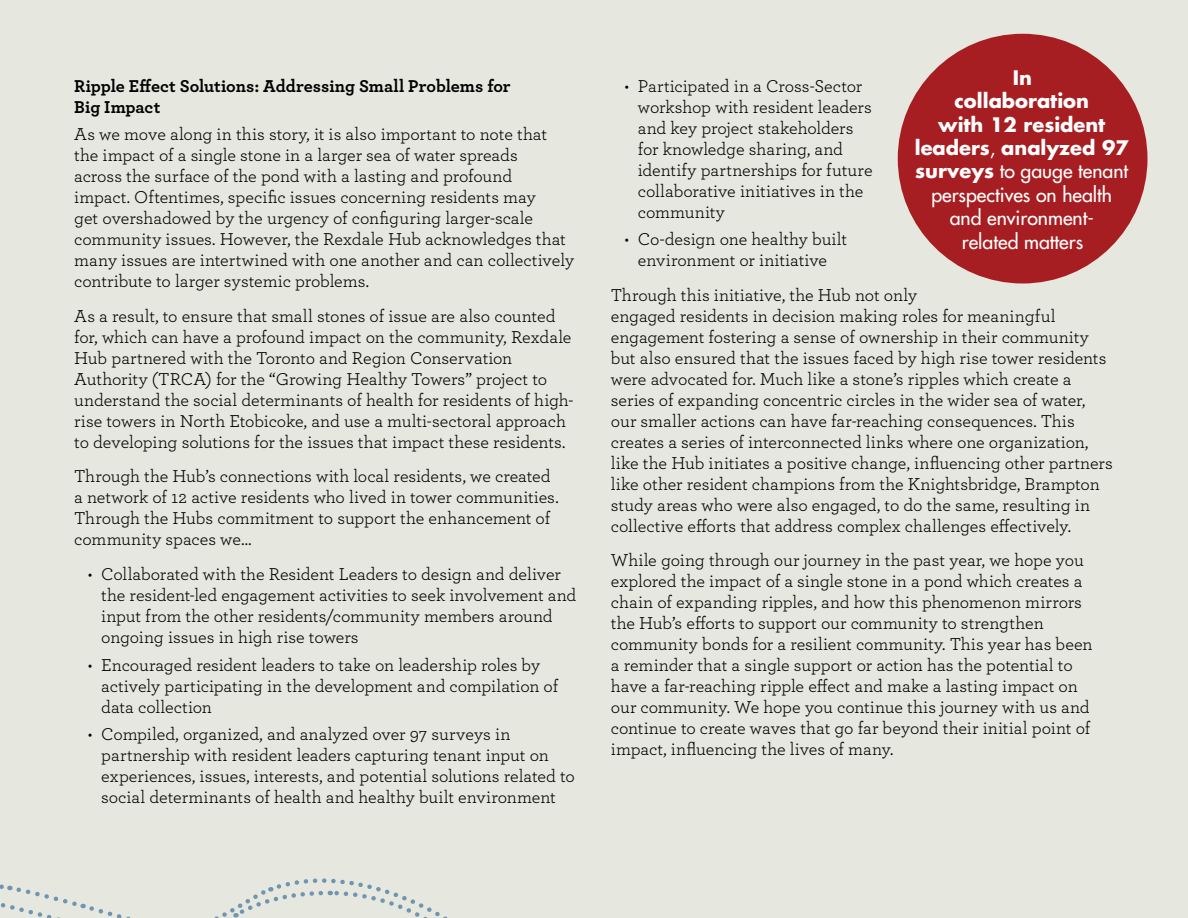
<style>
.page{position:relative;width:1188px;height:918px;background:#e6e7de}
.page>*{position:absolute;margin:0;border:0;box-sizing:border-box;transform-origin:0 0}
.Timeline{font:500 19.5px/23.4px "Futura Std";color:#fff;text-align:center}
.text{font:18px/21px "Archer";letter-spacing:-.005em;color:#000}
.text_bold_subhead{font:700 18px/21px "Archer";letter-spacing:-.005em;color:#000}
.s1{font-weight:700}
</style>
<div class="page">
<div style="left:898px;top:34px;width:250px;height:250px;background:#a71e22;border-radius:50%"></div>
<svg style="left:0;top:878px;width:448px;height:40px"></svg>
<p class="text_bold_subhead" style="left:74px;top:74px;width:438px">Ripple Effect Solutions: Addressing Small Problems for<br>Big Impact</p>
<p class="text" style="left:74px;top:123px;width:501px">As we move along in this story, it is also important to note that the impact of a single stone in a larger sea of water spreads<br>across the surface of the pond with a lasting and profound<br>impact. Oftentimes, specific issues concerning residents may<br>get overshadowed by the urgency of configuring larger-scale community issues. However, the Rexdale Hub acknowledges that many issues are intertwined with one another and can collectively contribute to larger systemic problems.</p>
<p class="text" style="left:74px;top:305px;width:501px">As a result, to ensure that small stones of issue are also counted for, which can have a profound impact on the community, Rexdale Hub partnered with the Toronto and Region Conservation Authority (TRCA) for the “Growing Healthy Towers” project to understand the social determinants of health for residents of high&shy;rise towers in North Etobicoke, and use a multi-sectoral approach to developing solutions for the issues that impact these residents.</p>
<p class="text" style="left:74px;top:465px;width:486px">Through the Hub’s connections with local residents, we created a network of 12 active residents who lived in tower communities.<br>Through the Hubs commitment to support the enhancement of community spaces we…</p>
<p class="text" style="left:101px;top:563px;width:477px;text-indent:-14px">• Collaborated with the Resident Leaders to design and deliver the resident-led engagement activities to seek involvement and input from the other residents/community members around ongoing issues in high rise towers</p>
<p class="text" style="left:101px;top:653px;width:459px;text-indent:-14px">• Encouraged resident leaders to take on leadership roles by actively participating in the development and compilation of data collection</p>
<p class="text" style="left:101px;top:723px;width:475px;text-indent:-14px">• Compiled, organized, and analyzed over 97 surveys in partnership with resident leaders capturing tenant input on experiences, issues, interests, and potential solutions related to social determinants of health and healthy built environment</p>
<p class="Timeline" style="left:915px;top:66px;width:216px"><span class="s1">In<br>collaboration<br>with 12 resident leaders</span>, <span class="s1">analyzed 97 surveys</span> to gauge tenant perspectives on health and environment-<br>related matters</p>
<p class="text" style="left:638px;top:74px;width:236px;text-indent:-14px">• Participated in a Cross-Sector workshop with resident leaders and key project stakeholders for knowledge sharing, and identify partnerships for future collaborative initiatives in the community</p>
<p class="text" style="left:624px;top:228px;width:224px;text-align:center">• Co-design one healthy built environment or initiative</p>
<p class="text" style="left:611px;top:284px;width:503px">Through this initiative, the Hub not only<br>engaged residents in decision making roles for meaningful engagement fostering a sense of ownership in their community but also ensured that the issues faced by high rise tower residents were advocated for. Much like a stone’s ripples which create a series of expanding concentric circles in the wider sea of water, our smaller actions can have far-reaching consequences. This creates a series of interconnected links where one organization, like the Hub initiates a positive change, influencing other partners like other resident champions from the Knightsbridge, Brampton study areas who were also engaged, to do the same, resulting in collective efforts that address complex challenges effectively.</p>
<p class="text" style="left:611px;top:549px;width:483px">While going through our journey in the past year, we hope you explored the impact of a single stone in a pond which creates a chain of expanding ripples, and how this phenomenon mirrors the Hub’s efforts to support our community to strengthen community bonds for a resilient community. This year has been a reminder that a single support or action has the potential to have a far-reaching ripple effect and make a lasting impact on our community. We hope you continue this journey with us and continue to create waves that go far beyond their initial point of impact, influencing the lives of many.</p>
</div>
